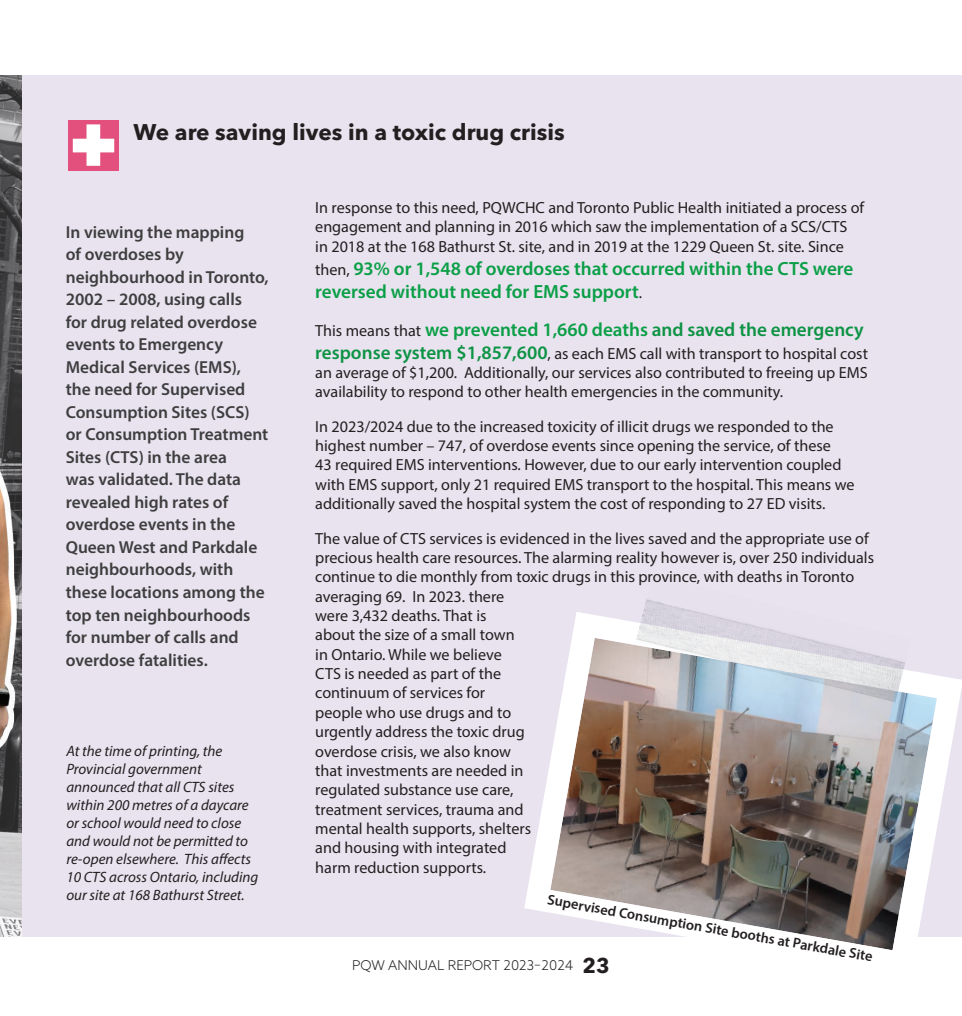
<style>
.page{position:relative;width:962px;height:1016px;background:#fff}
.page>*{position:absolute;margin:0;border:0;box-sizing:border-box;transform-origin:0 0}
.h4_heading_target_s4{font:700 22.5px "Avenir Next LT Pro";color:#231f20}
.p_body_s5{font:600 19.2px/23px "Myriad Pro";color:#0a9f46}
.p_intro{font:600 17.4px/22.5px "Myriad Pro";color:#3e3e3f}
.p_body_s5-2{font:16.2px/19.4px "Myriad Pro";color:#231f20}
.p_body_s5-3{font:italic 15px/18px "Myriad Pro";color:#231f20}
.p_cutline{font:600 14.4px "Myriad Pro";color:#231f20}
.t1{font:300 13.5px "Azo Sans";color:#231f20}
.s1{font-weight:400;font-size:16.2px;color:#231f20}
.s2{color:#0d9344}
.s3{font-weight:600;font-size:19.2px;color:#0d9344}
.s4{font-family:"Avenir Next";font-weight:700;font-size:21px}
</style>
<div class="page">
<div style="left:0;top:76px;width:961px;height:860px;background:#e8e3ef"></div>
<div style="left:68px;top:120px;width:50px;height:50px;background:#e3507d"></div>
<svg style="left:73px;top:124px;width:41px;height:42px"></svg>
<img style="left:0;top:76px;width:22px;height:860px">
<svg style="left:511px;top:612px;width:450px;height:338px"></svg>
<img style="left:631px;top:599px;width:279px;height:124px">
<p class="h4_heading_target_s4" style="left:134px;top:119px;width:432px">We are saving lives in a toxic drug crisis</p>
<p class="p_intro" style="left:66px;top:220px;width:204px">In viewing the mapping<br>of overdoses by neighbourhood in Toronto,<br>2002 – 2008, using calls<br>for drug related overdose events to Emergency<br>Medical Services (EMS), the need for Supervised<br>Consumption Sites (SCS) or Consumption Treatment<br>Sites (CTS) in the area<br>was validated. The data revealed high rates of overdose events in the<br>Queen West and Parkdale neighbourhoods, with these locations among the top ten neighbourhoods for number of calls and overdose fatalities.</p>
<p class="p_body_s5-3" style="left:66px;top:741px;width:193px">At the time of printing, the<br>Provincial government announced that all CTS sites within 200 metres of a daycare or school would need to close and would not be permitted to re-open elsewhere. This affects<br>10 CTS across Ontario, including our site at 168 Bathurst Street.</p>
<p class="p_body_s5-2" style="left:315px;top:197px;width:550px">In response to this need, PQWCHC and Toronto Public Health initiated a process of engagement and planning in 2016 which saw the implementation of a SCS/CTS<br>in 2018 at the 168 Bathurst St. site, and in 2019 at the 1229 Queen St. site. Since</p>
<p class="p_body_s5" style="left:315px;top:256px;width:539px"><span class="s1">then,</span> 93% or 1,548 of overdoses that occurred within the CTS were reversed without need for EMS support<span class="s1">.</span></p>
<p class="p_body_s5" style="left:315px;top:317px;width:550px"><span class="s1">This means that</span> we prevented 1,660 deaths <span class="s2">and saved the emergency</span></p>
<p class="p_body_s5-2" style="left:315px;top:343px;width:554px;text-align:justify"><span class="s3">response system $1,857,600</span>, as each EMS call with transport to hospital cost an average of $1,200. Additionally, our services also contributed to freeing up EMS availability to respond to other health emergencies in the community.</p>
<p class="p_body_s5-2" style="left:315px;top:416px;width:540px">In 2023/2024 due to the increased toxicity of illicit drugs we responded to the highest number – 747, of overdose events since opening the service, of these<br>43 required EMS interventions. However, due to our early intervention coupled with EMS support, only 21 required EMS transport to the hospital. This means we additionally saved the hospital system the cost of responding to 27 ED visits.</p>
<p class="p_body_s5-2" style="left:315px;top:528px;width:560px">The value of CTS services is evidenced in the lives saved and the appropriate use of precious health care resources. The alarming reality however is, over 250 individuals continue to die monthly from toxic drugs in this province, with deaths in Toronto averaging 69. In 2023. there<br>were 3,432 deaths. That is<br>about the size of a small town<br>in Ontario. While we believe<br>CTS is needed as part of the<br>continuum of services for<br>people who use drugs and to<br>urgently address the toxic drug<br>overdose crisis, we also know<br>that investments are needed in<br>regulated substance use care,<br>treatment services, trauma and<br>mental health supports, shelters<br>and housing with integrated<br>harm reduction supports.</p>
<p class="p_cutline" style="left:549px;top:890px;width:331px;rotate:10deg">Supervised Consumption Site booths at Parkdale Site</p>
<p class="t1" style="left:352px;top:956px;width:259px">PQW ANNUAL REPORT 2023–2024 <span class="s4">23</span></p>
</div>
